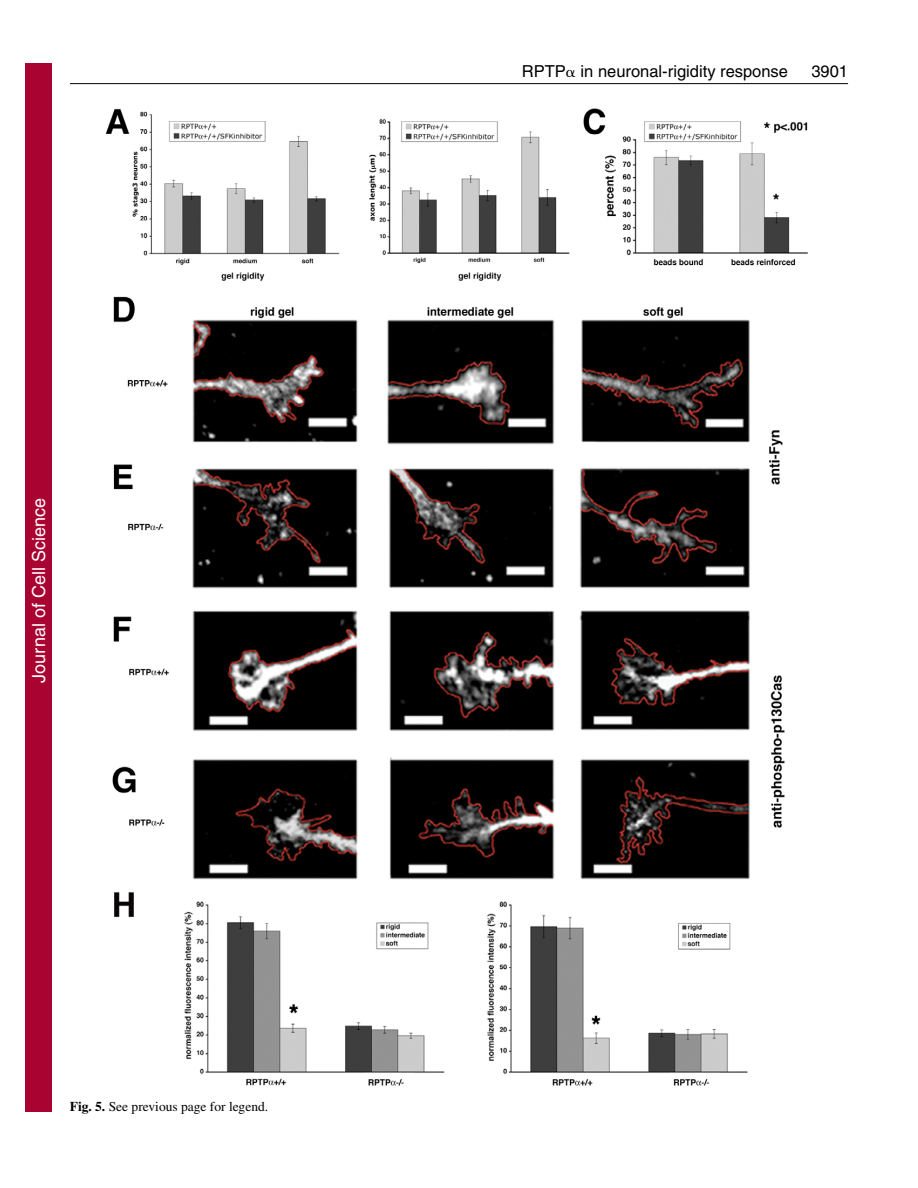
<style>
.page{position:relative;width:918px;height:1188px;background:#fff}
.page>*{position:absolute;margin:0;border:0;box-sizing:border-box;transform-origin:0 0}
.t1{font:18px "Helvetica";color:#fff}
.t2{font:16.5px "Helvetica";color:#000}
.t3{font:13.5px "Times";color:#000}
.s1{font-weight:700}
.s2{font-family:"Mathematical Pi One"}
</style>
<div class="page">
<hr style="left:70px;top:83px;width:778px;height:1px;background:#000">
<img style="left:105px;top:108px;width:703px;height:978px">
<div style="left:26px;top:64px;width:26px;height:1048px;background:#a90332"></div>
<p class="t1" style="left:28px;top:683px;width:186px;rotate:-90deg">Journal of Cell Science</p>
<p class="t3" style="left:70px;top:1101px;width:200px"><span class="s1">Fig. 5.</span> See previous page for legend.</p>
<p class="t2" style="left:522px;top:65px;width:268px">RPTP<span class="s2">-</span> in neuronal-rigidity response</p>
<p class="t2" style="left:811px;top:65px;width:38px">3901</p>
</div>
